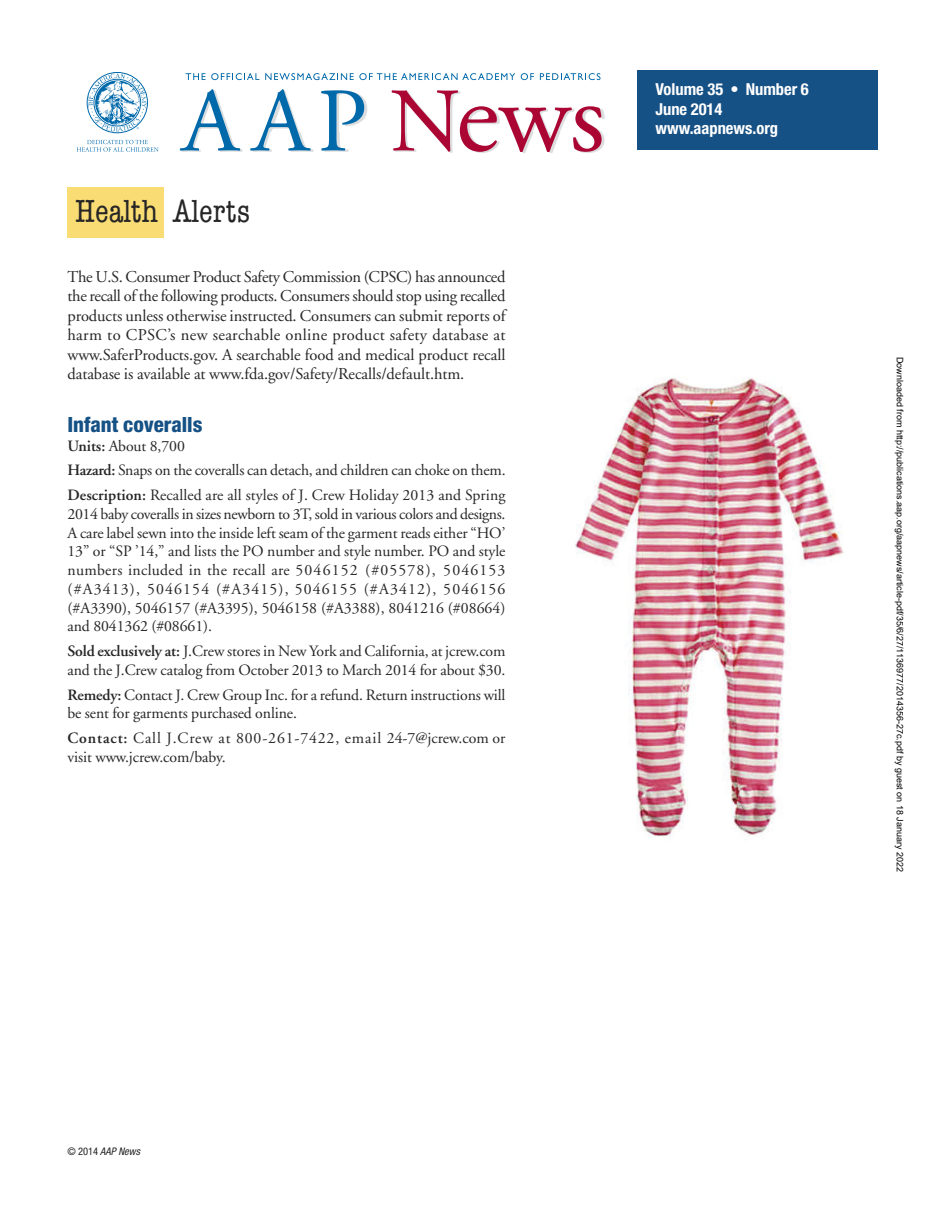
<style>
.page{position:relative;width:945px;height:1215px;background:#fff}
.page>*{position:absolute;margin:0;border:0;box-sizing:border-box;transform-origin:0 0}
.t1{font:condensed 33px "American Typewriter";color:#272627}
.t2{font:800 condensed 21px "Helvetica Neue";color:#165185}
.t3{font:16.5px/19.5px "Adobe Garamond";letter-spacing:-.005em;color:#272627;text-align:justify}
.t4{font:700 condensed 16.5px/19.5px "Helvetica Neue";color:#fff}
.t5{font:15.75px/18.8px "Adobe Garamond";letter-spacing:-.005em;color:#272627}
.t6{font:italic condensed 10.5px "Helvetica Neue";color:#272627}
.t7{font:9px "Arial";color:#000}
.s1{font-weight:600}
.s2{font-style:normal}
</style>
<div class="page">
<img style="left:179px;top:73px;width:426px;height:80px">
<svg style="left:180px;top:89px;width:61px;height:62px"></svg>
<svg style="left:250px;top:89px;width:61px;height:62px"></svg>
<svg style="left:321px;top:90px;width:43px;height:61px"></svg>
<svg style="left:391px;top:90px;width:211px;height:62px"></svg>
<svg style="left:186px;top:73px;width:73px;height:7px"></svg>
<svg style="left:265px;top:73px;width:250px;height:7px"></svg>
<svg style="left:521px;top:73px;width:13px;height:7px"></svg>
<svg style="left:540px;top:73px;width:61px;height:7px"></svg>
<svg style="left:77px;top:140px;width:82px;height:12px"></svg>
<svg style="left:88px;top:73px;width:59px;height:59px"></svg>
<div style="left:638px;top:70px;width:240px;height:80px;background:#165185"></div>
<div style="left:68px;top:188px;width:96px;height:50px;background:#f9dc73"></div>
<img style="left:575px;top:377px;width:269px;height:460px">
<h1 class="t1" style="left:75px;top:193px;width:177px">Health Alerts</h1>
<p class="t3" style="left:68px;top:268px;width:440px">The U.S. Consumer Product Safety Commission (CPSC) has announced the recall of the following products. Consumers should stop using recalled products unless otherwise instructed. Consumers can submit reports of harm to CPSC’s new searchable online product safety database at www.SaferProducts.gov. A searchable food and medical product recall database is available at www.fda.gov/Safety/Recalls/default.htm.</p>
<h2 class="t2" style="left:68px;top:417px;width:136px">Infant coveralls</h2>
<p class="t5" style="left:68px;top:435px;width:440px;line-height:24.8px"><span class="s1">Units:</span> About 8,700<br><span class="s1">Hazard:</span> Snaps on the coveralls can detach, and children can choke on them.<br><span class="s1">Description:</span> Recalled are all styles of J. Crew Holiday 2013 and Spring</p>
<p class="t5" style="left:68px;top:506px;width:440px;text-align:justify">2014 baby coveralls in sizes newborn to 3T, sold in various colors and designs.<br>A care label sewn into the inside left seam of the garment reads either “HO’ 13” or “SP ’14,” and lists the PO number and style number. PO and style numbers included in the recall are 5046152 (#05578), 5046153 (#A3413), 5046154 (#A3415), 5046155 (#A3412), 5046156 (#A3390), 5046157 (#A3395), 5046158 (#A3388), 8041216 (#08664) and 8041362 (#08661).</p>
<p class="t5" style="left:68px;top:643px;width:440px"><span class="s1">Sold exclusively at:</span> J.Crew stores in New York and California, at jcrew.com and the J.Crew catalog from October 2013 to March 2014 for about $30.</p>
<p class="t5" style="left:68px;top:687px;width:439px"><span class="s1">Remedy:</span> Contact J. Crew Group Inc. for a refund. Return instructions will be sent for garments purchased online.</p>
<p class="t5" style="left:67px;top:730px;width:439px"><span class="s1">Contact:</span> Call J.Crew at 800-261-7422, email 24-7@jcrew.com or visit www.jcrew.com/baby.</p>
<p class="t6" style="left:68px;top:1147px;width:76px"><span class="s2">© 2014</span> AAP News</p>
<p class="t4" style="left:656px;top:81px;width:155px">Volume 35 • Number 6<br>June 2014 www.aapnews.org</p>
<p class="t7" style="left:904px;top:357px;width:517px;rotate:90deg">Downloaded from http://publications.aap.org/aapnews/article-pdf/35/6/27/1136977/2014356-27c.pdf by guest on 18 January 2022</p>
</div>
